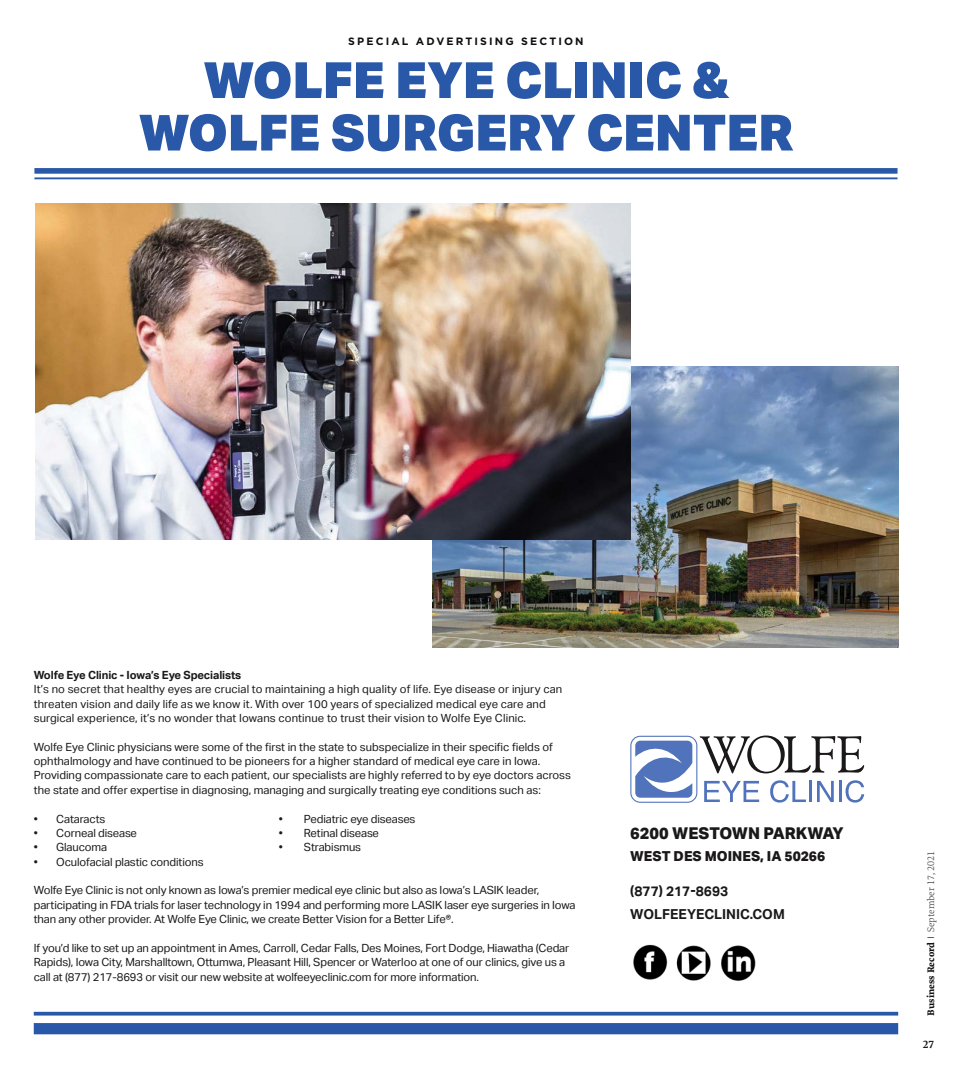
<style>
.page{position:relative;width:968px;height:1080px;background:#fff}
.page>*{position:absolute;margin:0;border:0;box-sizing:border-box;transform-origin:0 0}
.t1{font:900 50px/52.5px "Aktiv Grotesk";color:#2a58a9;text-align:center}
.t2{font:800 16.25px "Aktiv Grotesk";color:#1a1818}
.t3{font:700 13.75px/22.5px "Aktiv Grotesk";color:#1a1818}
.t4{font:800 13.75px "Aktiv Grotesk";color:#1a1818}
.t5{font:11.25px/14.4px "Aktiv Grotesk";letter-spacing:-.01em;color:#1a1818}
.t6{font:11.25px/14.4px "Aktiv Grotesk";letter-spacing:.01em;color:#1a1818}
.t7{font:700 11.25px "Aktiv Grotesk";letter-spacing:-.01em;color:#1a1818}
.t8{font:700 11.25px "Proforma";color:#1a1818}
.t9{font:700 10.62px "Gotham";letter-spacing:.2em;color:#100f10}
.t10{font:10px "Proforma";color:#49494c}
.s1{font-weight:700;color:#100f10}
</style>
<div class="page">
<svg style="left:34px;top:1012px;width:864px;height:4px;fill:#2a58a9"></svg>
<div style="left:34px;top:1023px;width:864px;height:11px;background:#2a58a9"></div>
<hr style="left:34px;top:177px;width:863px;height:2px;background:#2a58a9">
<div style="left:34px;top:168px;width:863px;height:6px;background:#2a58a9"></div>
<img style="left:432px;top:367px;width:466px;height:280px">
<img style="left:35px;top:204px;width:595px;height:335px">
<svg style="left:704px;top:781px;width:55px;height:21px"></svg>
<svg style="left:770px;top:780px;width:36px;height:23px"></svg>
<hr style="left:809px;top:781px;width:3px;height:21px;background:#5173bb">
<svg style="left:817px;top:781px;width:16px;height:21px"></svg>
<hr style="left:839px;top:781px;width:2px;height:21px;background:#5173bb">
<svg style="left:845px;top:780px;width:19px;height:23px"></svg>
<svg style="left:699px;top:736px;width:165px;height:37px"></svg>
<div style="left:630px;top:736px;width:67px;height:67px;border:1px solid #5173bb;border-radius:9px"></div>
<svg style="left:635px;top:741px;width:57px;height:57px"></svg>
<img style="left:633px;top:944px;width:123px;height:37px">
<p class="t9" style="left:348px;top:34px;width:237px">SPECIAL ADVERTISING SECTION</p>
<h1 class="t1" style="left:138px;top:53px;width:656px">WOLFE EYE CLINIC &amp;<br>WOLFE SURGERY CENTER</h1>
<p class="t7" style="left:34px;top:668px;width:209px">Wolfe Eye Clinic - Iowa’s Eye Specialists</p>
<p class="t6" style="left:34px;top:682px;width:530px">It’s no secret that healthy eyes are crucial to maintaining a high quality of life. Eye disease or injury can threaten vision and daily life as we know it. With over 100 years of specialized medical eye care and surgical experience, it’s no wonder that Iowans continue to trust their vision to Wolfe Eye Clinic.</p>
<p class="t5" style="left:34px;top:740px;width:538px">Wolfe Eye Clinic physicians were some of the first in the state to subspecialize in their specific fields of ophthalmology and have continued to be pioneers for a higher standard of medical eye care in Iowa.<br>Providing compassionate care to each patient, our specialists are highly referred to by eye doctors across the state and offer expertise in diagnosing, managing and surgically treating eye conditions such as:</p>
<p class="t5" style="left:34px;top:811px;width:73px">• Cataracts</p>
<p class="t5" style="left:279px;top:811px;width:138px">• Pediatric eye diseases</p>
<p class="t5" style="left:34px;top:826px;width:105px">• Corneal disease</p>
<p class="t5" style="left:279px;top:826px;width:102px">• Retinal disease</p>
<p class="t5" style="left:34px;top:840px;width:75px">• Glaucoma</p>
<p class="t5" style="left:279px;top:840px;width:84px">• Strabismus</p>
<p class="t5" style="left:34px;top:855px;width:171px">• Oculofacial plastic conditions</p>
<p class="t5" style="left:34px;top:883px;width:543px">Wolfe Eye Clinic is not only known as Iowa’s premier medical eye clinic but also as Iowa’s LASIK leader, participating in FDA trials for laser technology in 1994 and performing more LASIK laser eye surgeries in Iowa than any other provider. At Wolfe Eye Clinic, we create Better Vision for a Better Life®.</p>
<p class="t5" style="left:34px;top:941px;width:537px">If you’d like to set up an appointment in Ames, Carroll, Cedar Falls, Des Moines, Fort Dodge, Hiawatha (Cedar<br>Rapids), Iowa City, Marshalltown, Ottumwa, Pleasant Hill, Spencer or Waterloo at one of our clinics, give us a call at (877) 217-8693 or visit our new website at wolfeeyeclinic.com for more information.</p>
<h2 class="t2" style="left:630px;top:824px;width:215px">6200 WESTOWN PARKWAY</h2>
<p class="t4" style="left:630px;top:848px;width:196px">WEST DES MOINES, IA 50266</p>
<p class="t3" style="left:630px;top:880px;width:156px">(877) 217-8693<br>WOLFEEYECLINIC.COM</p>
<p class="t10" style="left:924px;top:1016px;width:166px;rotate:-90deg"><span class="s1">Business Record |</span> September 17, 2021</p>
<p class="t8" style="left:922px;top:1037px;width:13px">27</p>
</div>
